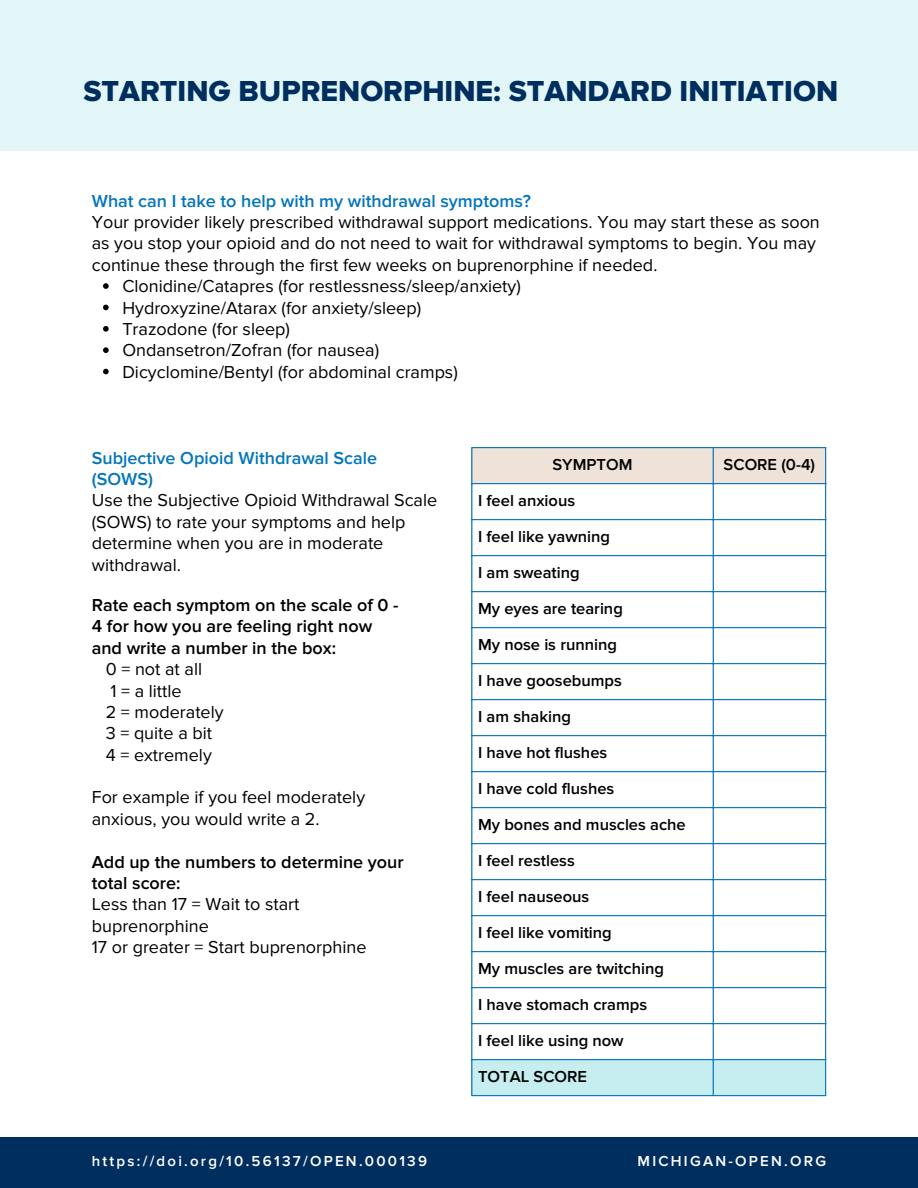
<style>
.page{position:relative;width:918px;height:1188px;background:#fff}
.page>*{position:absolute;margin:0;border:0;box-sizing:border-box;transform-origin:0 0}
.t1{font:30px "Proxima Nova A Extrabld";color:#002e5e}
.t2{font:18px/21.3px "Proxima Nova";color:#000}
.t3{font:600 18px "Proxima Nova";color:#000}
.t4{font:600 16.5px "Proxima Nova";color:#000}
.t5{font:600 15px "Proxima Nova";letter-spacing:.15em;color:#fff}
.s1{font-weight:600;color:#0475bc}
.s2{font-weight:600}
</style>
<div class="page">
<div style="left:0;top:0;width:918px;height:150px;background:#e2f6f7"></div>
<div style="left:0;top:1137px;width:918px;height:51px;background:#002e5e"></div>
<div style="left:472px;top:448px;width:353px;height:35px;background:#efe3d9"></div>
<div style="left:472px;top:1060px;width:353px;height:35px;background:#c6edf0"></div>
<hr style="left:471px;top:448px;width:1px;height:647px;background:#0475bc">
<hr style="left:713px;top:448px;width:1px;height:647px;background:#0475bc">
<hr style="left:825px;top:448px;width:1px;height:647px;background:#0475bc">
<hr style="left:471px;top:447px;width:355px;height:1px;background:#0475bc">
<hr style="left:471px;top:483px;width:355px;height:1px;background:#0475bc">
<hr style="left:471px;top:519px;width:355px;height:1px;background:#0475bc">
<hr style="left:471px;top:555px;width:355px;height:1px;background:#0475bc">
<hr style="left:471px;top:591px;width:355px;height:1px;background:#0475bc">
<hr style="left:471px;top:627px;width:355px;height:1px;background:#0475bc">
<hr style="left:471px;top:663px;width:355px;height:1px;background:#0475bc">
<hr style="left:471px;top:699px;width:355px;height:1px;background:#0475bc">
<hr style="left:471px;top:735px;width:355px;height:1px;background:#0475bc">
<hr style="left:471px;top:771px;width:355px;height:1px;background:#0475bc">
<hr style="left:471px;top:807px;width:355px;height:1px;background:#0475bc">
<hr style="left:471px;top:843px;width:355px;height:1px;background:#0475bc">
<hr style="left:471px;top:879px;width:355px;height:1px;background:#0475bc">
<hr style="left:471px;top:915px;width:355px;height:1px;background:#0475bc">
<hr style="left:471px;top:951px;width:355px;height:1px;background:#0475bc">
<hr style="left:471px;top:987px;width:355px;height:1px;background:#0475bc">
<hr style="left:471px;top:1023px;width:355px;height:1px;background:#0475bc">
<hr style="left:471px;top:1059px;width:355px;height:1px;background:#0475bc">
<hr style="left:471px;top:1095px;width:355px;height:1px;background:#0475bc">
<svg style="left:103px;top:283px;width:6px;height:6px"></svg>
<svg style="left:103px;top:305px;width:6px;height:5px"></svg>
<svg style="left:103px;top:326px;width:6px;height:6px"></svg>
<svg style="left:103px;top:347px;width:6px;height:6px"></svg>
<svg style="left:103px;top:369px;width:6px;height:5px"></svg>
<p class="t1" style="left:83px;top:78px;width:756px">STARTING BUPRENORPHINE: STANDARD INITIATION</p>
<p class="t2" style="left:92px;top:190px;width:730px"><span class="s1">What can I take to help with my withdrawal symptoms?<br></span>Your provider likely prescribed withdrawal support medications. You may start these as soon as you stop your opioid and do not need to wait for withdrawal symptoms to begin. You may continue these through the first few weeks on buprenorphine if needed.</p>
<p class="t2" style="left:122px;top:276px;width:400px">Clonidine/Catapres (for restlessness/sleep/anxiety)</p>
<p class="t2" style="left:122px;top:297px;width:300px">Hydroxyzine/Atarax (for anxiety/sleep)</p>
<p class="t2" style="left:122px;top:319px;width:169px">Trazodone (for sleep)</p>
<p class="t2" style="left:122px;top:340px;width:258px">Ondansetron/Zofran (for nausea)</p>
<p class="t2" style="left:122px;top:361px;width:337px">Dicyclomine/Bentyl (for abdominal cramps)</p>
<p class="t2" style="left:92px;top:447px;width:347px"><span class="s1">Subjective Opioid Withdrawal Scale (SOWS)<br></span>Use the Subjective Opioid Withdrawal Scale (SOWS) to rate your symptoms and help determine when you are in moderate withdrawal.</p>
<p class="t3" style="left:92px;top:595px;width:308px">Rate each symptom on the scale of 0 -</p>
<p class="t3" style="left:92px;top:616px;width:282px">4 for how you are feeling right now</p>
<p class="t3" style="left:92px;top:637px;width:246px">and write a number in the box:</p>
<p class="t2" style="left:106px;top:659px;width:98px">0 = not at all</p>
<p class="t2" style="left:110px;top:680px;width:73px">1 = a little</p>
<p class="t2" style="left:106px;top:702px;width:119px">2 = moderately</p>
<p class="t2" style="left:106px;top:723px;width:108px">3 = quite a bit</p>
<p class="t2" style="left:106px;top:744px;width:108px">4 = extremely</p>
<p class="t2" style="left:92px;top:787px;width:275px">For example if you feel moderately anxious, you would write a 2.</p>
<p class="t2" style="left:92px;top:851px;width:313px"><span class="s2">Add up the numbers to determine your total score:<br></span>Less than 17 = Wait to start buprenorphine<br>17 or greater = Start buprenorphine</p>
<p class="t5" style="left:92px;top:1152px;width:337px">https://doi.org/10.56137/OPEN.000139</p>
<h1 class="t4" style="left:553px;top:454px;width:81px">SYMPTOM</h1>
<h2 class="t4" style="left:724px;top:454px;width:93px">SCORE (0-4)</h2>
<p class="t4" style="left:478px;top:490px;width:99px">I feel anxious</p>
<p class="t4" style="left:478px;top:526px;width:134px">I feel like yawning</p>
<p class="t4" style="left:478px;top:562px;width:103px">I am sweating</p>
<p class="t4" style="left:478px;top:598px;width:146px">My eyes are tearing</p>
<p class="t4" style="left:478px;top:634px;width:140px">My nose is running</p>
<h2 class="t4" style="left:478px;top:670px;width:145px">I have goosebumps</h2>
<h2 class="t4" style="left:478px;top:706px;width:94px">I am shaking</h2>
<h2 class="t4" style="left:478px;top:742px;width:131px">I have hot flushes</h2>
<h2 class="t4" style="left:478px;top:778px;width:138px">I have cold flushes</h2>
<p class="t4" style="left:478px;top:814px;width:209px">My bones and muscles ache</p>
<p class="t4" style="left:478px;top:850px;width:98px">I feel restless</p>
<p class="t4" style="left:478px;top:886px;width:113px">I feel nauseous</p>
<p class="t4" style="left:478px;top:922px;width:135px">I feel like vomiting</p>
<p class="t4" style="left:478px;top:958px;width:187px">My muscles are twitching</p>
<p class="t4" style="left:478px;top:994px;width:171px">I have stomach cramps</p>
<p class="t4" style="left:478px;top:1030px;width:147px">I feel like using now</p>
<p class="t4" style="left:478px;top:1066px;width:111px">TOTAL SCORE</p>
<p class="t5" style="left:638px;top:1152px;width:190px">MICHIGAN-OPEN.ORG</p>
</div>
